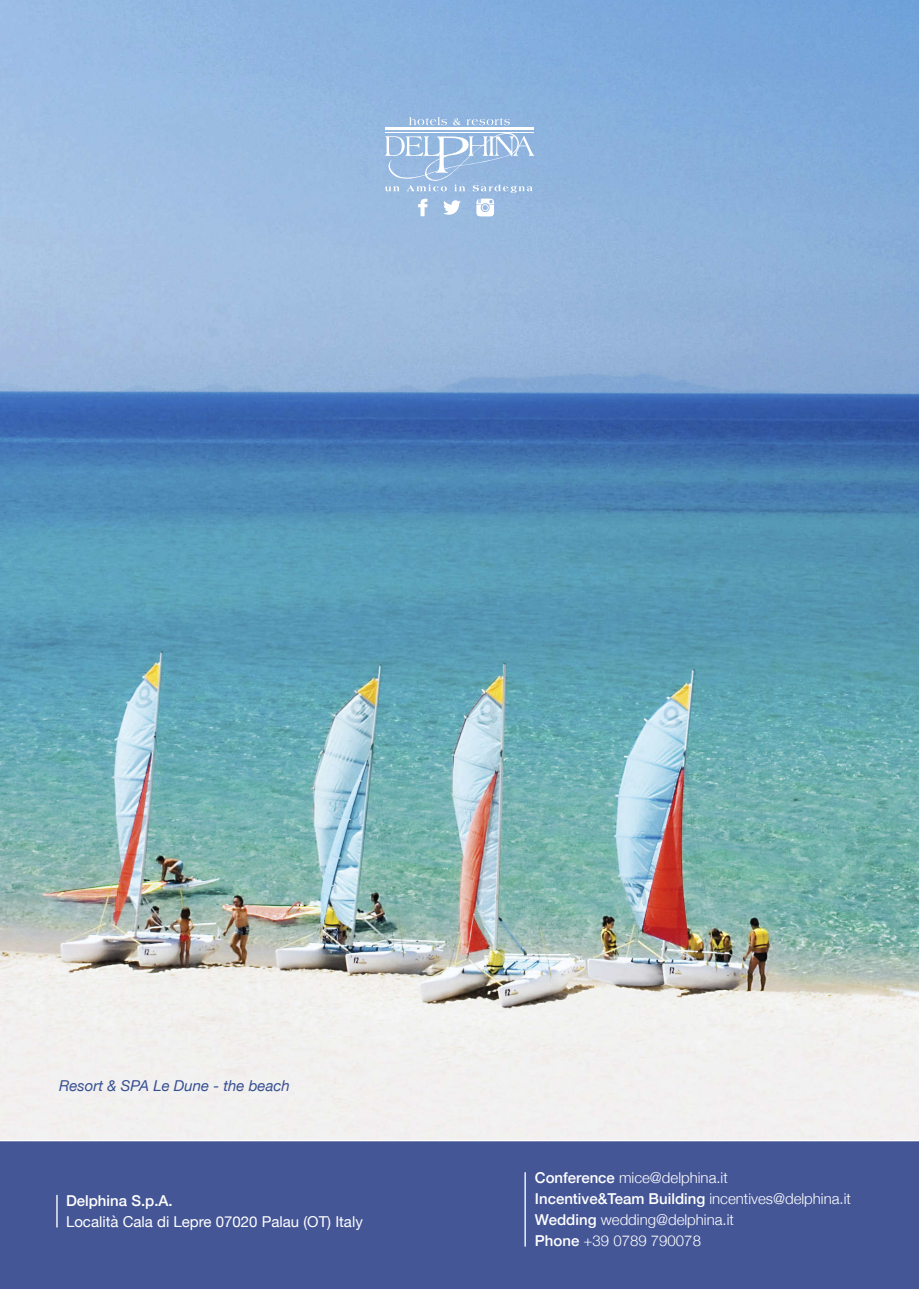
<style>
.page{position:relative;width:919px;height:1289px;background:#fff}
.page>*{position:absolute;margin:0;border:0;box-sizing:border-box;transform-origin:0 0}
.t1{font:300 15px/21px "Helvetica Neue";color:#fff}
.t2{font:15px "Helvetica Neue";color:#fff}
.t3{font:italic 15px "Helvetica Neue";color:#374f92}
.t4{font:500 15px "Helvetica Neue";color:#fff}
.s1{font-weight:500}
</style>
<div class="page">
<img style="left:0;top:0;width:919px;height:1139px">
<div style="left:0;top:1139px;width:919px;height:149px;background:#455697"></div>
<svg style="left:383px;top:117px;width:151px;height:100px"></svg>
<hr style="left:524px;top:1172px;width:2px;height:74px;background:#fff">
<hr style="left:56px;top:1195px;width:2px;height:31px;background:#fff">
<p class="t3" style="left:59px;top:1076px;width:232px">Resort &amp; SPA Le Dune - the beach</p>
<p class="t4" style="left:66px;top:1191px;width:108px">Delphina S.p.A.</p>
<p class="t2" style="left:66px;top:1212px;width:298px">Località Cala di Lepre 07020 Palau (OT) Italy</p>
<p class="t1" style="left:535px;top:1167px;width:317px"><span class="s1">Conference</span> mice@delphina.it<br><span class="s1">Incentive&amp;Team Building</span> incentives@delphina.it <span class="s1">Wedding</span> wedding@delphina.it<br><span class="s1">Phone</span> +39 0789 790078</p>
</div>
